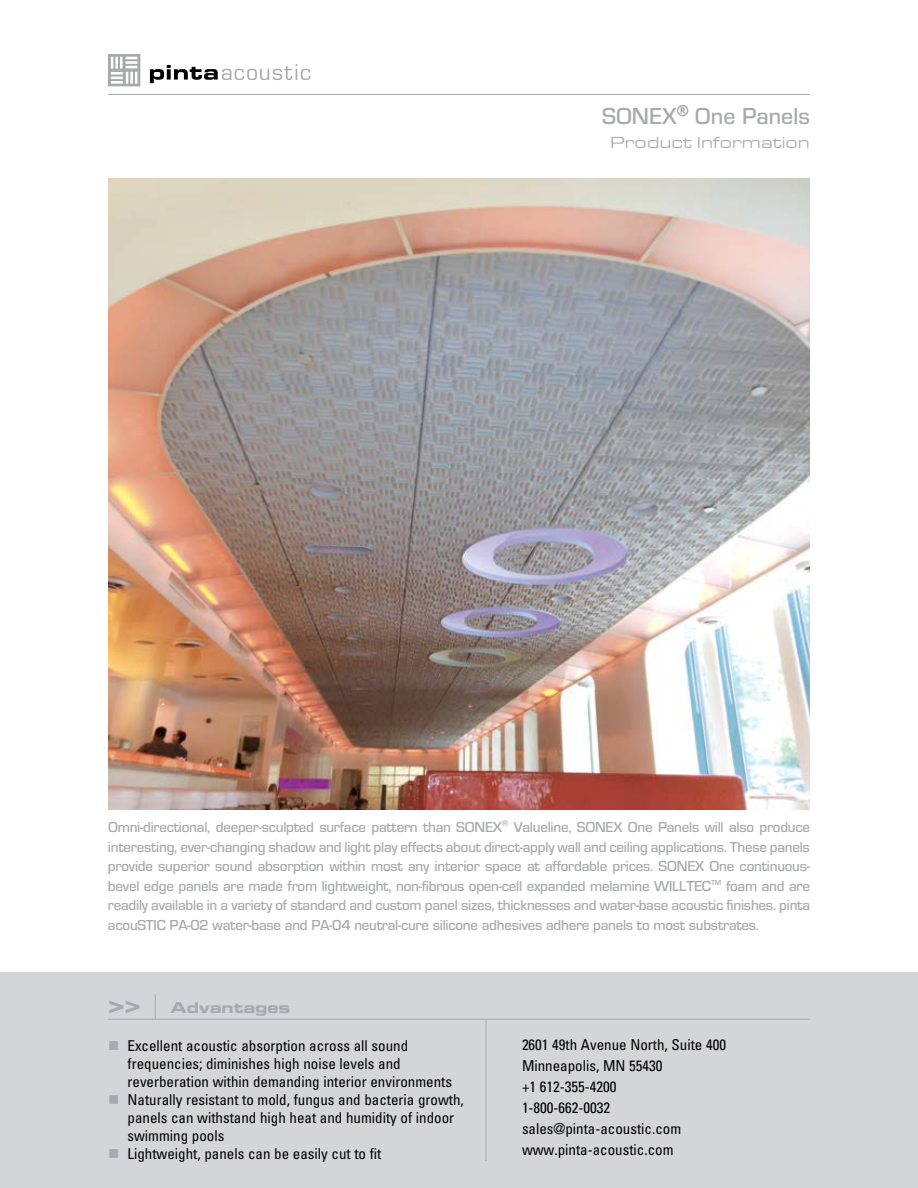
<style>
.page{position:relative;width:918px;height:1188px;background:#fff}
.page>*{position:absolute;margin:0;border:0;box-sizing:border-box;transform-origin:0 0}
.t1{font:500 24px "Eurostile";color:#a7a9ac}
.t2{font:24px "Eurostile LT Std Bold Ex 2";color:#a7a9ac;scale:1.15 1}
.t3{font:16.5px "Eurostar Regular Extended";color:#a7a9ac}
.t4{font:500 15px/19.5px "Eurostile";letter-spacing:-.015em;color:#a7a9ac;text-align:justify}
.t5{font:condensed 15px/21px "Univers";color:#000}
.t6{font:15px "Eurostile LT Std Bold Ex 2";color:#a7a9ac}
.s1{color:#a7a9ac}
</style>
<div class="page">
<img style="left:108px;top:178px;width:702px;height:632px">
<div style="left:0;top:972px;width:918px;height:216px;background:#d3d5d6"></div>
<svg style="left:108px;top:54px;width:32px;height:32px"></svg>
<svg style="left:150px;top:64px;width:160px;height:19px"></svg>
<hr style="left:108px;top:94px;width:702px;height:1px;background:#a7a9ac">
<hr style="left:108px;top:1019px;width:702px;height:1px;background:#a7a9ac">
<svg style="left:155px;top:994px;width:1px;height:25px"></svg>
<hr style="left:486px;top:1019px;width:1px;height:142px;background:#a7a9ac">
<h1 class="t1" style="left:602px;top:100px;width:209px">SONEX<sup>®</sup> One Panels</h1>
<p class="t3" style="left:610px;top:132px;width:202px">Product Information</p>
<p class="t4" style="left:108px;top:817px;width:704px">Omni-directional, deeper-sculpted surface pattern than SONEX<sup>®</sup> Valueline, SONEX One Panels will also produce interesting, ever-changing shadow and light play effects about direct-apply wall and ceiling applications. These panels provide superior sound absorption within most any interior space at affordable prices. SONEX One continuous&shy;bevel edge panels are made from lightweight, non-fibrous open-cell expanded melamine WILLTEC<sup>TM</sup> foam and are readily available in a variety of standard and custom panel sizes, thicknesses and water-base acoustic finishes. pinta acouSTIC PA-02 water-base and PA-04 neutral-cure silicone adhesives adhere panels to most substrates.</p>
<h1 class="t2" style="left:108px;top:987px;width:30px">&gt;&gt;</h1>
<p class="t6" style="left:170px;top:997px;width:122px">Advantages</p>
<p class="t5" style="left:128px;top:1037px;width:326px;line-height:18px;text-indent:-20px"><span class="s1">■</span> Excellent acoustic absorption across all sound frequencies; diminishes high noise levels and reverberation within demanding interior environments</p>
<p class="t5" style="left:128px;top:1091px;width:338px;line-height:18px;text-indent:-20px"><span class="s1">■</span> Naturally resistant to mold, fungus and bacteria growth, panels can withstand high heat and humidity of indoor swimming pools</p>
<p class="t5" style="left:108px;top:1143px;width:275px"><span class="s1">■</span> Lightweight, panels can be easily cut to fit</p>
<p class="t5" style="left:522px;top:1034px;width:206px">2601 49th Avenue North, Suite 400<br>Minneapolis, MN 55430<br>+1 612-355-4200<br>1-800-662-0032 sales@pinta-acoustic.com www.pinta-acoustic.com</p>
</div>
